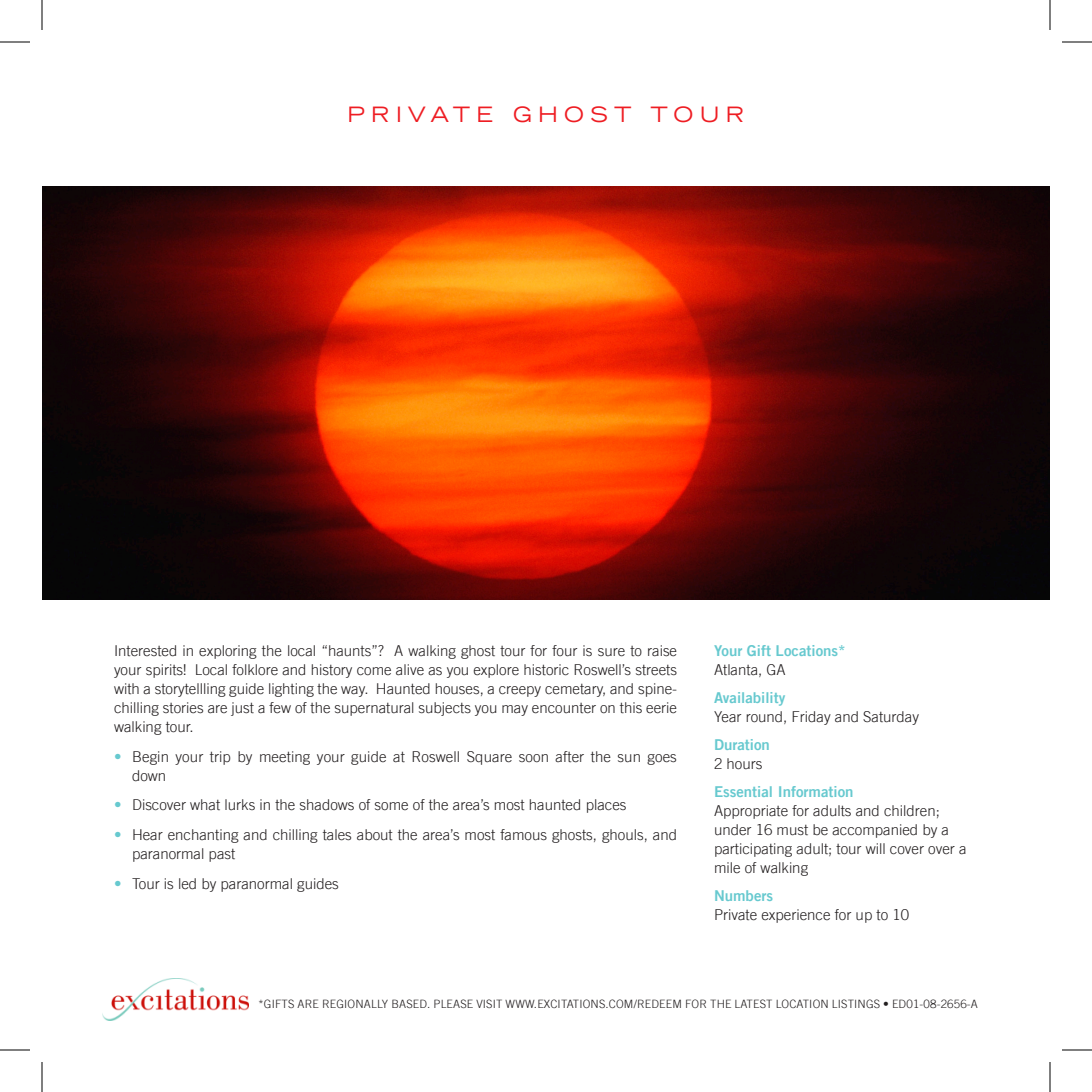
<style>
.page{position:relative;width:1092px;height:1092px;background:#fff}
.page>*{position:absolute;margin:0;border:0;box-sizing:border-box;transform-origin:0 0}
.Head{font:expanded 21px "Trade Gothic LT";letter-spacing:.3em;color:#ee1d23}
.t1{font:300 15px/19px "Trade Gothic LT";color:#231f20}
.t2{font:15px/19px "Trade Gothic LT Bold Two";color:#67c9cf}
.t3{font:300 15px/29.8px "Trade Gothic LT";color:#67c9cf}
.t4{font:300 11.6px "Trade Gothic LT";letter-spacing:.015em;color:#231f20}
.s1{font-family:"Trade Gothic LT";font-weight:300;color:#231f20}
.s2{font-family:"Trade Gothic LT Bold Two";font-weight:400;color:#67c9cf}
</style>
<div class="page">
<img style="left:102px;top:978px;width:147px;height:42px">
<img style="left:42px;top:186px;width:1008px;height:414px">
<hr style="left:0;top:42px;width:30px;height:1px;background:#000">
<hr style="left:1062px;top:42px;width:30px;height:1px;background:#000">
<hr style="left:0;top:1050px;width:30px;height:1px;background:#000">
<hr style="left:1062px;top:1050px;width:30px;height:1px;background:#000">
<hr style="left:42px;top:0;width:1px;height:30px;background:#000">
<hr style="left:42px;top:1062px;width:1px;height:30px;background:#000">
<hr style="left:1050px;top:0;width:1px;height:30px;background:#000">
<hr style="left:1050px;top:1062px;width:1px;height:30px;background:#000">
<p class="Head" style="left:347px;top:100px;width:399px">PRIVATE GHOST TOUR</p>
<p class="t1" style="left:114px;top:641px;width:565px;text-align:justify">Interested in exploring the local “haunts”? A walking ghost tour for four is sure to raise your spirits! Local folklore and history come alive as you explore historic Roswell’s streets with a storytellling guide lighting the way. Haunted houses, a creepy cemetary, and spine&shy;chilling stories are just a few of the supernatural subjects you may encounter on this eerie walking tour.</p>
<p class="t1" style="left:132px;top:747px;width:546px">Begin your trip by meeting your guide at Roswell Square soon after the sun goes down</p>
<p class="t1" style="left:132px;top:795px;width:496px">Discover what lurks in the shadows of some of the area’s most haunted places</p>
<p class="t1" style="left:132px;top:825px;width:547px">Hear enchanting and chilling tales about the area’s most famous ghosts, ghouls, and paranormal past</p>
<p class="t1" style="left:132px;top:874px;width:208px">Tour is led by paranormal guides</p>
<p class="t3" style="left:114px;top:741px;width:9px">•</p>
<p class="t3" style="left:114px;top:790px;width:9px">• •</p>
<p class="t3" style="left:114px;top:869px;width:9px">•</p>
<p class="t2" style="left:714px;top:641px;width:133px">Your Gift Locations*<br><span class="s1">Atlanta, GA</span></p>
<p class="t1" style="left:714px;top:688px;width:207px"><span class="s2">Availability<br></span>Year round, Friday and Saturday</p>
<p class="t2" style="left:714px;top:735px;width:57px">Duration<br><span class="s1">2 hours</span></p>
<p class="t1" style="left:714px;top:782px;width:254px"><span class="s2">Essential Information<br></span>Appropriate for adults and children; under 16 must be accompanied by a participating adult; tour will cover over a mile of walking</p>
<p class="t1" style="left:714px;top:886px;width:197px"><span class="s2">Numbers<br></span>Private experience for up to 10</p>
<p class="t4" style="left:258px;top:997px;width:21px">*Gifts</p>
<p class="t4" style="left:298px;top:997px;width:74px">are regionally</p>
<p class="t4" style="left:391px;top:997px;width:8px">bas</p>
<p class="t4" style="left:413px;top:997px;width:76px">ed. Please visit</p>
<p class="t4" style="left:506px;top:997px;width:58px">www.excitati</p>
<p class="t4" style="left:583px;top:997px;width:85px">ons.com/REDEEM</p>
<p class="t4" style="left:685px;top:997px;width:153px">for th e latest location listi</p>
<p class="t4" style="left:858px;top:997px;width:122px">ngs • ED01-08-2656-A</p>
</div>
